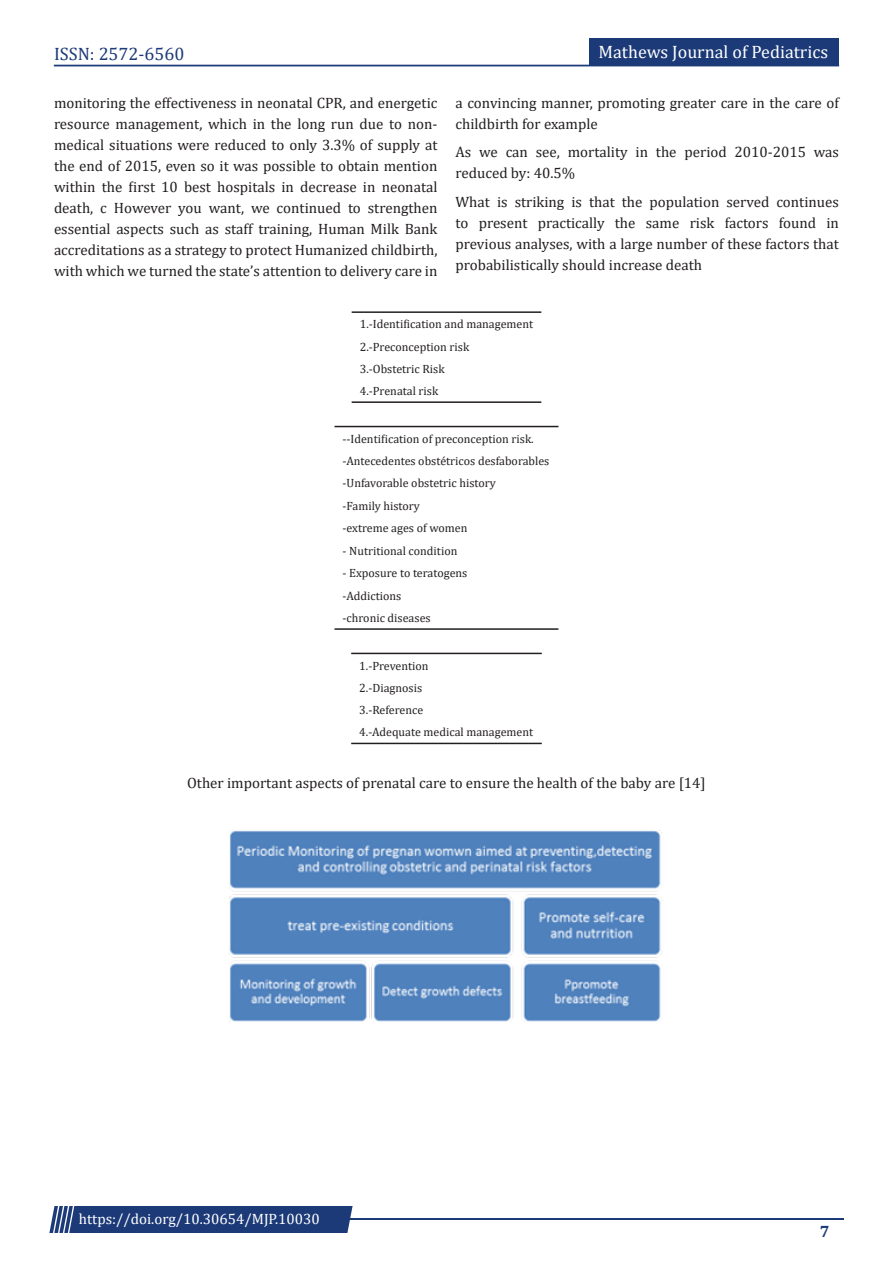
<style>
.page{position:relative;width:893px;height:1263px;background:#fff}
.page>*{position:absolute;margin:0;border:0;box-sizing:border-box;transform-origin:0 0}
.t1{font:18px "Cambria";color:#fff}
.t2{font:18px "Cambria";color:#1c3a78}
.t3{font:700 16.5px "Cambria";color:#1c3a78}
.t4{font:15px/21px "Cambria";color:#231f20;text-align:justify}
.t5{font:15px "Cambria";color:#fff}
.t6{font:12px "Cambria";color:#231f20}
</style>
<div class="page">
<div style="left:54px;top:65px;width:785px;height:1px;border:1px solid #1c3a78"></div>
<div style="left:589px;top:39px;width:250px;height:27px;background:#1c3a78"></div>
<hr style="left:310px;top:1219px;width:534px;height:1px;background:#1c3a78">
<div style="left:49px;top:1206px;width:304px;height:27px;background:#1c3a78"></div>
<hr style="left:352px;top:311px;width:189px;height:2px;background:#231f20">
<hr style="left:352px;top:401px;width:189px;height:2px;background:#231f20">
<hr style="left:334px;top:426px;width:224px;height:1px;background:#231f20">
<hr style="left:334px;top:628px;width:224px;height:2px;background:#231f20">
<hr style="left:351px;top:653px;width:191px;height:1px;background:#231f20">
<hr style="left:351px;top:743px;width:191px;height:1px;background:#231f20">
<img style="left:228px;top:830px;width:435px;height:191px">
<p class="t2" style="left:54px;top:43px;width:132px">ISSN: 2572-6560</p>
<p class="t1" style="left:598px;top:41px;width:231px">Mathews Journal of Pediatrics</p>
<p class="t4" style="left:54px;top:92px;width:385px">monitoring the effectiveness in neonatal CPR, and energetic resource management, which in the long run due to non&shy;medical situations were reduced to only 3.3% of supply at the end of 2015, even so it was possible to obtain mention within the first 10 best hospitals in decrease in neonatal death, c However you want, we continued to strengthen essential aspects such as staff training, Human Milk Bank accreditations as a strategy to protect Humanized childbirth, with which we turned the state’s attention to delivery care in</p>
<p class="t4" style="left:455px;top:92px;width:385px">a convincing manner, promoting greater care in the care of childbirth for example</p>
<p class="t4" style="left:455px;top:141px;width:385px">As we can see, mortality in the period 2010-2015 was reduced by: 40.5%</p>
<p class="t4" style="left:455px;top:191px;width:385px">What is striking is that the population served continues to present practically the same risk factors found in previous analyses, with a large number of these factors that probabilistically should increase death</p>
<p class="t6" style="left:360px;top:317px;width:175px">1.-Identification and management</p>
<p class="t6" style="left:360px;top:339px;width:111px">2.-Preconception risk</p>
<p class="t6" style="left:360px;top:362px;width:86px">3.-Obstetric Risk</p>
<p class="t6" style="left:360px;top:384px;width:80px">4.-Prenatal risk</p>
<p class="t6" style="left:343px;top:432px;width:193px">--Identification of preconception risk.</p>
<p class="t6" style="left:343px;top:454px;width:208px">-Antecedentes obstétricos desfaborables</p>
<p class="t6" style="left:343px;top:476px;width:155px">-Unfavorable obstetric history</p>
<p class="t6" style="left:343px;top:499px;width:79px">-Family history</p>
<p class="t6" style="left:343px;top:521px;width:126px">-extreme ages of women</p>
<p class="t6" style="left:343px;top:544px;width:116px">- Nutritional condition</p>
<p class="t6" style="left:343px;top:566px;width:126px">- Exposure to teratogens</p>
<p class="t6" style="left:343px;top:589px;width:60px">-Addictions</p>
<p class="t6" style="left:343px;top:611px;width:90px">-chronic diseases</p>
<p class="t6" style="left:359px;top:658px;width:71px">1.-Prevention</p>
<p class="t6" style="left:359px;top:681px;width:64px">2.-Diagnosis</p>
<p class="t6" style="left:359px;top:703px;width:66px">3.-Reference</p>
<p class="t6" style="left:359px;top:725px;width:175px">4.-Adequate medical management</p>
<p class="t4" style="left:187px;top:772px;width:520px">Other important aspects of prenatal care to ensure the health of the baby are [14]</p>
<p class="t5" style="left:79px;top:1210px;width:242px">https://doi.org/10.30654/MJP.10030</p>
<p class="t3" style="left:820px;top:1220px;width:11px">7</p>
</div>
